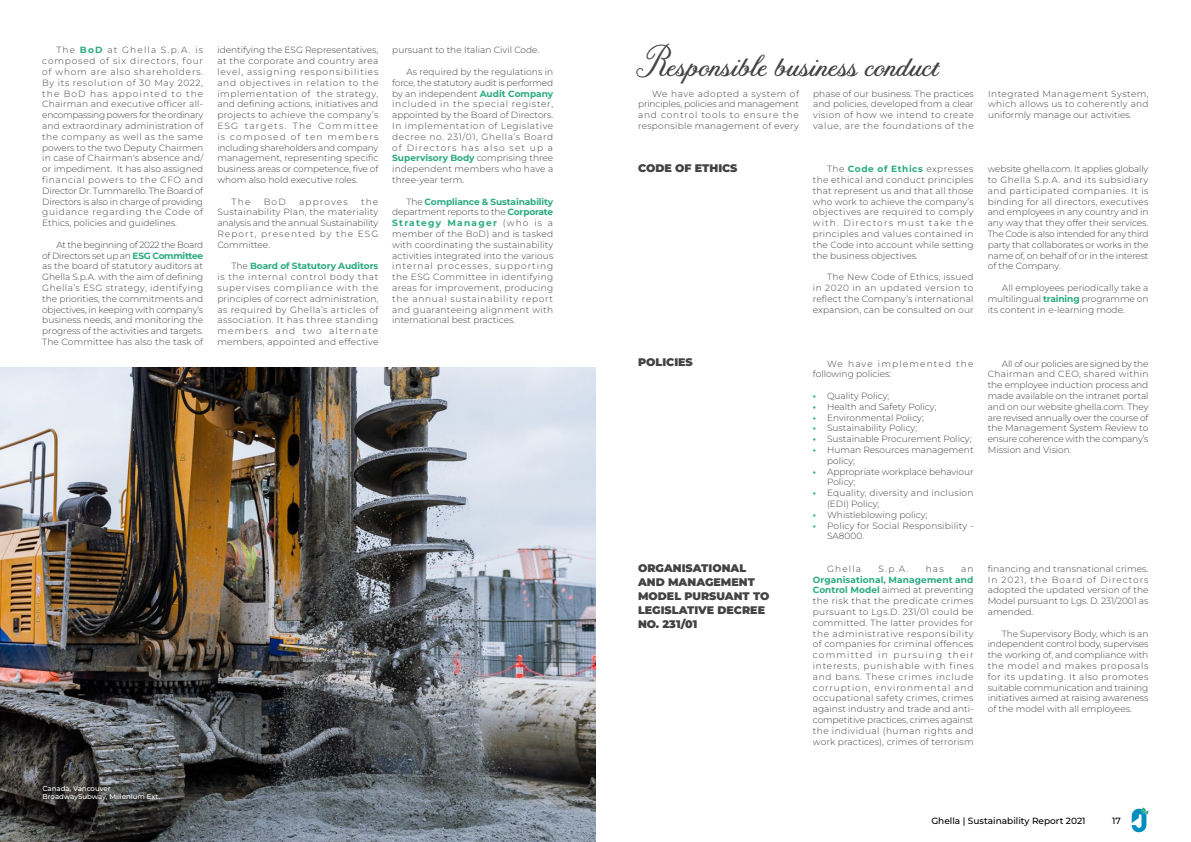
<style>
.page{position:relative;width:1191px;height:842px;background:#fff}
.page>*{position:absolute;margin:0;border:0;box-sizing:border-box;transform-origin:0 0}
.t1{font:46px "Tilda Grande";color:#434343}
.t2{font:900 11px/14px "Montserrat";color:#434343}
.t3{font:300 9px/10.8px "Montserrat";color:#434141;text-align:justify}
.t4{font:300 9px/10.8px "Montserrat";letter-spacing:.025em;color:#434141}
.t5{font:300 9px/10.8px "Montserrat";letter-spacing:.075em;color:#434141}
.t6{font:500 9px "Montserrat";color:#000}
.t7{font:300 9px "Montserrat";letter-spacing:.13em;color:#434141}
.t8{font:500 7px/8.4px "Montserrat";color:#fff}
.s1{font-weight:700;color:#2aaa81}
</style>
<div class="page">
<svg style="left:1131px;top:807px;width:17px;height:25px"></svg>
<img style="left:0;top:367px;width:595px;height:475px">
<p class="t3" style="left:42px;top:44px;width:162px;text-indent:14px">The <span class="s1">BoD</span> at Ghella S.p.A. is composed of six directors, four of whom are also shareholders.<br>By its resolution of 30 May 2022, the BoD has appointed to the Chairman and executive officer all&shy;encompassing powers for the ordinary and extraordinary administration of the company as well as the same powers to the two Deputy Chairmen in case of Chairman's absence and/ or impediment. It has also assigned financial powers to the CFO and Director Dr. Tummarello. The Board of Directors is also in charge of providing guidance regarding the Code of Ethics, policies and guidelines.</p>
<p class="t3" style="left:42px;top:239px;width:162px;text-indent:14px">At the beginning of 2022 the Board of Directors set up an <span class="s1">ESG Committee </span>as the board of statutory auditors at Ghella S.p.A. with the aim of defining Ghella’s ESG strategy, identifying the priorities, the commitments and objectives, in keeping with company’s business needs, and monitoring the progress of the activities and targets.<br>The Committee has also the task of</p>
<p class="t3" style="left:217px;top:44px;width:162px">identifying the ESG Representatives, at the corporate and country area level, assigning responsibilities and objectives in relation to the implementation of the strategy, and defining actions, initiatives and projects to achieve the company’s ESG targets. The Committee is composed of ten members including shareholders and company management, representing specific business areas or competence, five of whom also hold executive roles.</p>
<p class="t3" style="left:231px;top:196px;width:20px">The</p>
<p class="t3" style="left:264px;top:196px;width:24px">BoD</p>
<p class="t7" style="left:299px;top:195px;width:50px">approves</p>
<p class="t3" style="left:217px;top:196px;width:162px;text-indent:144px">the Sustainability Plan, the materiality analysis and the annual Sustainability Report, presented by the ESG Committee.</p>
<p class="t3" style="left:217px;top:260px;width:162px;text-indent:14px">The <span class="s1">Board of Statutory Auditors </span>is the internal control body that supervises compliance with the principles of correct administration, as required by Ghella’s articles of association. It has three standing members and two alternate members, appointed and effective</p>
<p class="t3" style="left:392px;top:44px;width:149px">pursuant to the Italian Civil Code.</p>
<p class="t3" style="left:392px;top:66px;width:162px;text-indent:14px">As required by the regulations in force, the statutory audit is performed by an independent <span class="s1">Audit Company </span>included in the special register, appointed by the Board of Directors.<br>In implementation of Legislative decree no. 231/01, Ghella’s Board of Directors has also set up a <span class="s1">Supervisory Body</span> comprising three independent members who have a three-year term.</p>
<p class="t3" style="left:392px;top:196px;width:163px;text-indent:14px">The <span class="s1">Compliance &amp; Sustainability </span>department reports to the <span class="s1">Corporate Strategy Manager</span> (who is a member of the BoD) and is tasked with coordinating the sustainability activities integrated into the various internal processes, supporting the ESG Committee in identifying areas for improvement, producing the annual sustainability report and guaranteeing alignment with international best practices.</p>
<p class="t8" style="left:43px;top:784px;width:119px">Canada, Vancouver<br>BroadwaySubway, Millenium Ext.</p>
<h1 class="t1" style="left:638px;top:32px;width:302px">Responsible business conduct</h1>
<p class="t3" style="left:638px;top:88px;width:162px;text-indent:14px">We have adopted a system of principles, policies and management and control tools to ensure the responsible management of every</p>
<p class="t2" style="left:638px;top:161px;width:101px">CODE OF ETHICS</p>
<p class="t3" style="left:813px;top:88px;width:162px">phase of our business. The practices and policies, developed from a clear vision of how we intend to create value, are the foundations of the</p>
<p class="t3" style="left:813px;top:163px;width:162px;text-indent:14px">The <span class="s1">Code of Ethics</span> expresses the ethical and conduct principles that represent us and that all those who work to achieve the company’s objectives are required to comply with. Directors must take the principles and values contained in the Code into account while setting the business objectives.</p>
<p class="t3" style="left:813px;top:271px;width:162px;text-indent:14px">The New Code of Ethics, issued in 2020 in an updated version to reflect the Company’s international expansion, can be consulted on our</p>
<p class="t3" style="left:988px;top:88px;width:162px">Integrated Management System, which allows us to coherently and uniformly manage our activities.</p>
<p class="t3" style="left:987px;top:163px;width:162px">website ghella.com. It applies globally to Ghella S.p.A. and its subsidiary and participated companies. It is binding for all directors, executives and employees in any country and in any way that they offer their services.<br>The Code is also intended for any third party that collaborates or works in the name of, on behalf of or in the interest of the Company.</p>
<p class="t3" style="left:987px;top:282px;width:162px;text-indent:14px">All employees periodically take a multilingual <span class="s1">training</span> programme on its content in e-learning mode.</p>
<p class="t2" style="left:638px;top:355px;width:56px">POLICIES</p>
<p class="t2" style="left:638px;top:561px;width:133px">ORGANISATIONAL<br>AND MANAGEMENT<br>MODEL PURSUANT TO<br>LEGISLATIVE DECREE<br>NO. 231/01</p>
<p class="t5" style="left:813px;top:358px;width:162px;text-indent:14px">We have implemented the following policies:</p>
<p class="t3" style="left:813px;top:390px;width:78px"><span class="s1">•</span> Quality Policy;</p>
<p class="t3" style="left:813px;top:401px;width:125px"><span class="s1">•</span> Health and Safety Policy;</p>
<p class="t3" style="left:813px;top:412px;width:112px"><span class="s1">•</span> Environmental Policy;</p>
<p class="t3" style="left:813px;top:422px;width:106px"><span class="s1">•</span> Sustainability Policy;</p>
<p class="t3" style="left:813px;top:433px;width:160px"><span class="s1">•</span> Sustainable Procurement Policy;</p>
<p class="t3" style="left:827px;top:444px;width:148px;text-indent:-14px"><span class="s1">•</span> Human Resources management policy;</p>
<p class="t3" style="left:827px;top:466px;width:148px;text-indent:-14px"><span class="s1">•</span> Appropriate workplace behaviour<br>Policy;</p>
<p class="t4" style="left:827px;top:487px;width:148px;text-indent:-14px"><span class="s1">•</span> Equality, diversity and inclusion (EDI) Policy;</p>
<p class="t3" style="left:813px;top:509px;width:116px"><span class="s1">•</span> Whistleblowing policy;</p>
<p class="t4" style="left:827px;top:520px;width:148px;text-indent:-14px"><span class="s1">•</span> Policy for Social Responsibility -<br>SA8000.</p>
<p class="t3" style="left:827px;top:563px;width:36px">Ghella</p>
<p class="t3" style="left:878px;top:563px;width:31px">S.p.A.</p>
<p class="t3" style="left:925px;top:563px;width:19px">has</p>
<p class="t3" style="left:961px;top:563px;width:14px">an</p>
<p class="t3" style="left:813px;top:574px;width:162px"><span class="s1">Organisational, Management and Control Model</span> aimed at preventing the risk that the predicate crimes pursuant to Lgs.D. 231/01 could be committed. The latter provides for the administrative responsibility of companies for criminal offences committed in pursuing their interests, punishable with fines and bans. These crimes include corruption, environmental and occupational safety crimes, crimes against industry and trade and anti&shy;competitive practices, crimes against the individual (human rights and work practices), crimes of terrorism</p>
<p class="t3" style="left:987px;top:358px;width:162px;text-indent:14px">All of our policies are signed by the Chairman and CEO, shared within the employee induction process and made available on the intranet portal and on our website ghella.com. They are revised annually over the course of the Management System Review to ensure coherence with the company’s Mission and Vision.</p>
<p class="t3" style="left:987px;top:563px;width:162px">financing and transnational crimes.<br>In 2021, the Board of Directors adopted the updated version of the Model pursuant to Lgs. D. 231/2001 as amended.</p>
<p class="t3" style="left:987px;top:628px;width:162px;text-indent:14px">The Supervisory Body, which is an independent control body, supervises the working of, and compliance with the model and makes proposals for its updating. It also promotes suitable communication and training initiatives aimed at raising awareness of the model with all employees.</p>
<p class="t6" style="left:931px;top:815px;width:156px">Ghella | Sustainability Report 2021</p>
<p class="t6" style="left:1112px;top:815px;width:10px">17</p>
</div>
